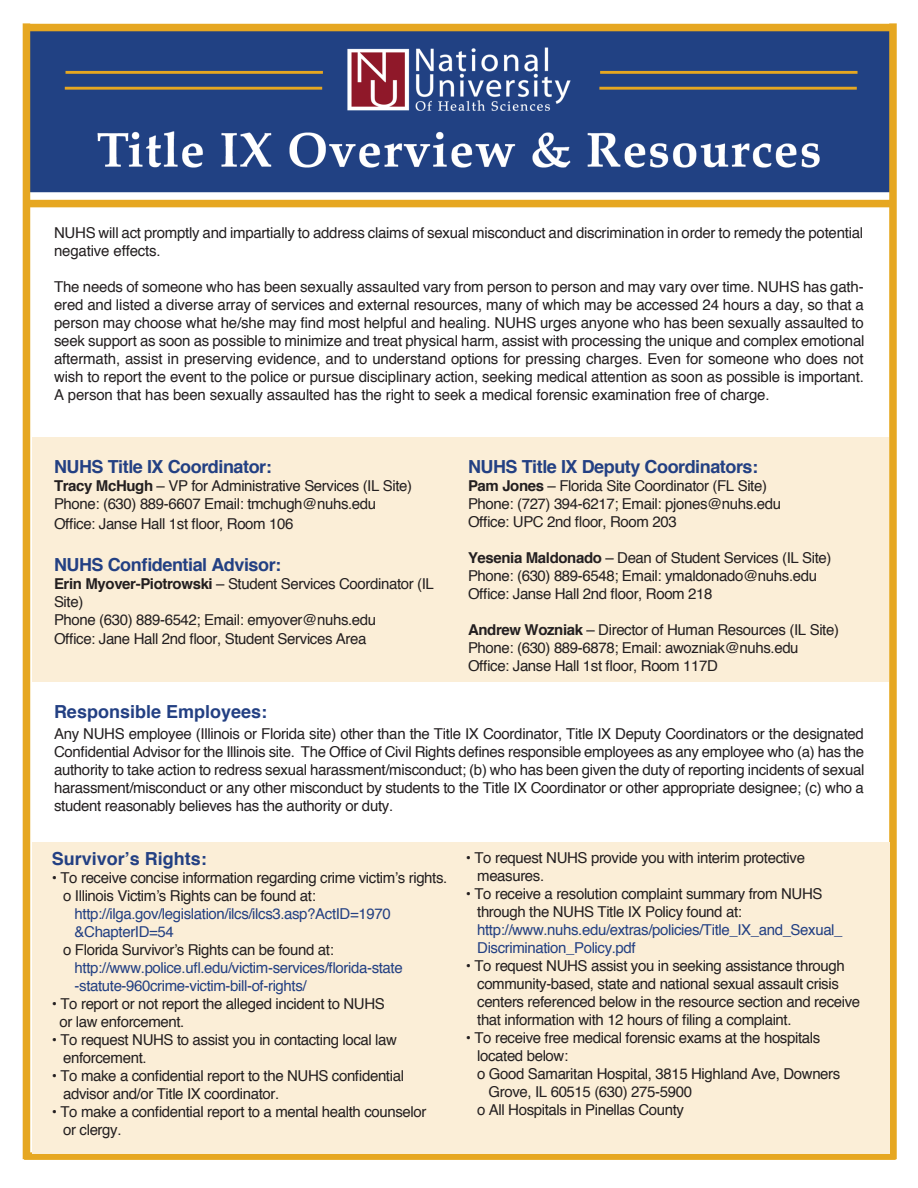
<style>
.page{position:relative;width:918px;height:1188px;background:#fff}
.page>*{position:absolute;margin:0;border:0;box-sizing:border-box;transform-origin:0 0}
.t1{font:700 18px "Helvetica";letter-spacing:-.025em;color:#234083}
.t2{font:700 18px "Helvetica";color:#234083}
.t3{font:15px/18px "Helvetica";letter-spacing:-.025em;color:#231f20}
.t4{font:15px/18px "Helvetica";letter-spacing:-.025em;color:#234083}
.s1{font-weight:700}
</style>
<div class="page">
<img style="left:22px;top:23px;width:875px;height:1137px">
<div style="left:32px;top:843px;width:857px;height:311px;background:#fbeed7"></div>
<div style="left:33px;top:438px;width:856px;height:244px;background:#fbeed7"></div>
<p class="t3" style="left:54px;top:224px;width:811px">NUHS will act promptly and impartially to address claims of sexual misconduct and discrimination in order to remedy the potential negative effects.</p>
<p class="t3" style="left:54px;top:278px;width:812px;text-align:justify">The needs of someone who has been sexually assaulted vary from person to person and may vary over time. NUHS has gath&shy;ered and listed a diverse array of services and external resources, many of which may be accessed 24 hours a day, so that a person may choose what he/she may find most helpful and healing. NUHS urges anyone who has been sexually assaulted to seek support as soon as possible to minimize and treat physical harm, assist with processing the unique and complex emotional aftermath, assist in preserving evidence, and to understand options for pressing charges. Even for someone who does not wish to report the event to the police or pursue disciplinary action, seeking medical attention as soon as possible is important.<br>A person that has been sexually assaulted has the right to seek a medical forensic examination free of charge.</p>
<p class="t1" style="left:54px;top:452px;width:219px">NUHS Title IX Coordinator:</p>
<p class="t3" style="left:54px;top:477px;width:360px"><span class="s1">Tracy McHugh</span> – VP for Administrative Services (IL Site)<br>Phone: (630) 889-6607 Email: tmchugh@nuhs.edu</p>
<p class="t3" style="left:54px;top:515px;width:241px">Office: Janse Hall 1st floor, Room 106</p>
<p class="t1" style="left:54px;top:550px;width:229px">NUHS Confidential Advisor:</p>
<p class="t3" style="left:54px;top:575px;width:381px"><span class="s1">Erin Myover-Piotrowski</span> – Student Services Coordinator (IL<br>Site)<br>Phone (630) 889-6542; Email: emyover@nuhs.edu</p>
<p class="t3" style="left:54px;top:630px;width:314px">Office: Jane Hall 2nd floor, Student Services Area</p>
<p class="t1" style="left:468px;top:452px;width:292px">NUHS Title IX Deputy Coordinators:</p>
<p class="t3" style="left:468px;top:477px;width:315px"><span class="s1">Pam Jones</span> – Florida Site Coordinator (FL Site)<br>Phone: (727) 394-6217; Email: pjones@nuhs.edu<br>Office: UPC 2nd floor, Room 203</p>
<p class="t3" style="left:468px;top:549px;width:365px"><span class="s1">Yesenia Maldonado</span> – Dean of Student Services (IL Site)<br>Phone: (630) 889-6548; Email: ymaldonado@nuhs.edu<br>Office: Janse Hall 2nd floor, Room 218</p>
<p class="t3" style="left:468px;top:621px;width:373px"><span class="s1">Andrew Wozniak</span> – Director of Human Resources (IL Site)<br>Phone: (630) 889-6878; Email: awozniak@nuhs.edu<br>Office: Janse Hall 1st floor, Room 117D</p>
<p class="t2" style="left:54px;top:698px;width:215px">Responsible Employees:</p>
<p class="t3" style="left:54px;top:726px;width:812px;text-align:justify">Any NUHS employee (Illinois or Florida site) other than the Title IX Coordinator, Title IX Deputy Coordinators or the designated Confidential Advisor for the Illinois site. The Office of Civil Rights defines responsible employees as any employee who (a) has the authority to take action to redress sexual harassment/misconduct; (b) who has been given the duty of reporting incidents of sexual harassment/misconduct or any other misconduct by students to the Title IX Coordinator or other appropriate designee; (c) who a student reasonably believes has the authority or duty.</p>
<p class="t2" style="left:52px;top:844px;width:157px">Survivor’s Rights:</p>
<p class="t3" style="left:63px;top:869px;width:386px;text-indent:-11px">• To receive concise information regarding crime victim’s rights. o Illinois Victim’s Rights can be found at:</p>
<p class="t4" style="left:75px;top:905px;width:318px">http://ilga.gov/legislation/ilcs/ilcs3.asp?ActID=1970 &amp;ChapterID=54</p>
<p class="t3" style="left:63px;top:941px;width:272px">o Florida Survivor’s Rights can be found at:</p>
<p class="t4" style="left:75px;top:959px;width:330px">http://www.police.ufl.edu/victim-services/florida-state -statute-960crime-victim-bill-of-rights/</p>
<p class="t3" style="left:59px;top:995px;width:327px;text-indent:-8px">• To report or not report the alleged incident to NUHS or law enforcement.</p>
<p class="t3" style="left:63px;top:1031px;width:335px;text-indent:-11px">• To request NUHS to assist you in contacting local law enforcement.</p>
<p class="t3" style="left:63px;top:1067px;width:342px;text-indent:-11px">• To make a confidential report to the NUHS confidential advisor and/or Title IX coordinator.</p>
<p class="t3" style="left:63px;top:1103px;width:365px;text-indent:-11px">• To make a confidential report to a mental health counselor or clergy.</p>
<p class="t3" style="left:477px;top:849px;width:329px;text-indent:-11px">• To request NUHS provide you with interim protective measures.</p>
<p class="t3" style="left:477px;top:885px;width:347px;text-indent:-11px">• To receive a resolution complaint summary from NUHS through the NUHS Title IX Policy found at:</p>
<p class="t4" style="left:477px;top:921px;width:367px">http://www.nuhs.edu/extras/policies/Title_IX_and_Sexual_<br>Discrimination_Policy.pdf</p>
<p class="t3" style="left:477px;top:957px;width:385px;text-indent:-11px">• To request NUHS assist you in seeking assistance through community-based, state and national sexual assault crisis centers referenced below in the resource section and receive that information with 12 hours of filing a complaint.</p>
<p class="t3" style="left:466px;top:1029px;width:356px">• To receive free medical forensic exams at the hospitals</p>
<p class="t3" style="left:477px;top:1047px;width:93px">located below:</p>
<p class="t3" style="left:477px;top:1065px;width:365px">o Good Samaritan Hospital, 3815 Highland Ave, Downers</p>
<p class="t3" style="left:489px;top:1083px;width:205px">Grove, IL 60515 (630) 275-5900</p>
<p class="t3" style="left:477px;top:1101px;width:208px">o All Hospitals in Pinellas County</p>
</div>
